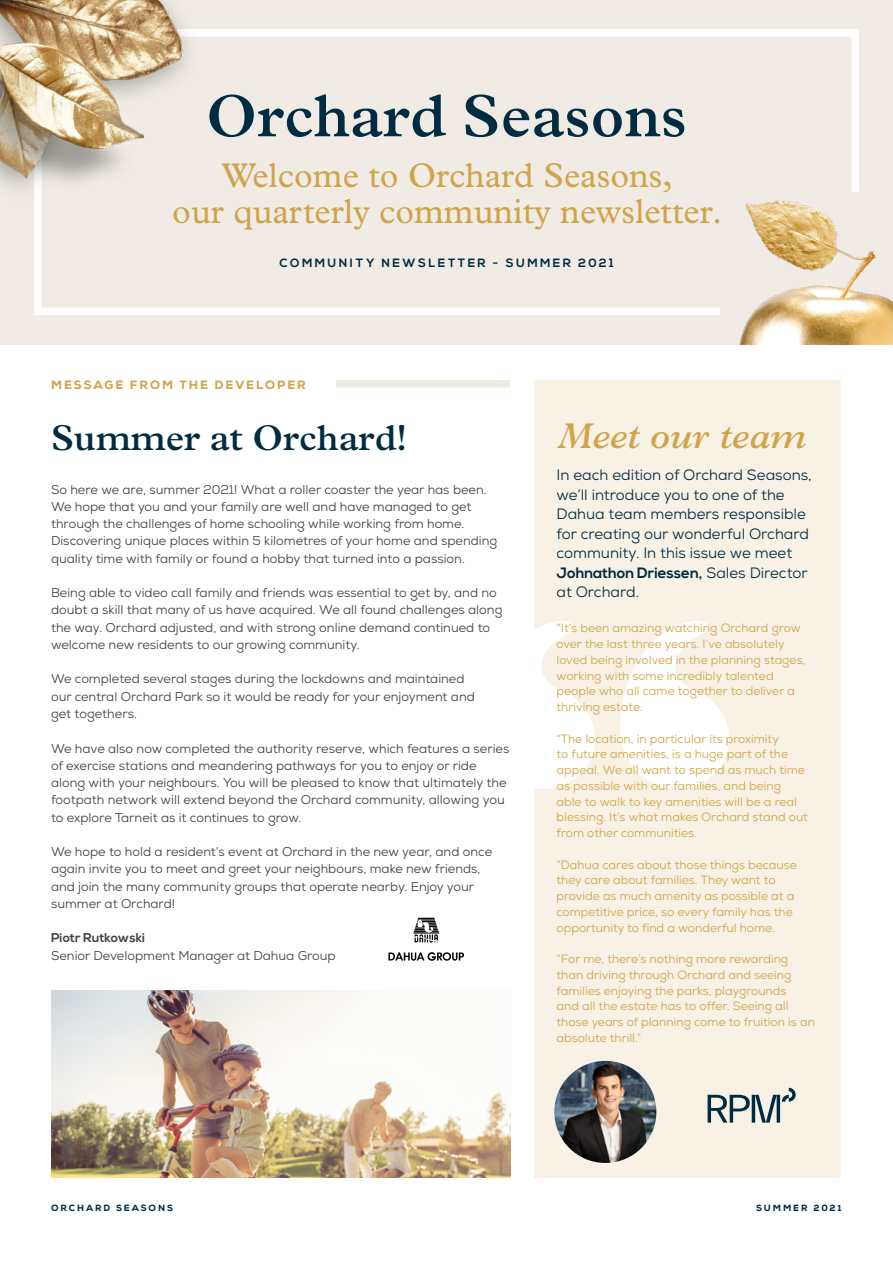
<style>
.page{position:relative;width:893px;height:1263px;background:#fff}
.page>*{position:absolute;margin:0;border:0;box-sizing:border-box;transform-origin:0 0}
.t1{font:600 60px "Plantin";color:#002c41}
.t2{font:600 36px "Plantin";color:#002c41}
.t3{font:italic 600 36px "Plantin";color:#d0a448}
.t4{font:34.5px/36px "Plantin";color:#d0a448;text-align:center}
.t5{font:15px/19.5px "Nexa";color:#002c41}
.t6{font:12.75px/17.2px "Nexa";color:#414042}
.t7{font:700 12.75px "Nexa";color:#414042}
.t8{font:12px/15.8px "Nexa";color:#d0a448}
.t9{font:700 12px "Nexa";letter-spacing:.2em;color:#002c41}
.t10{font:800 12px "Nexa";letter-spacing:.165em;color:#d0a448}
.t11{font:800 9px "Nexa";letter-spacing:.215em;color:#002c41}
.s1{font-weight:700}
</style>
<div class="page">
<div style="left:534px;top:380px;width:307px;height:798px;background:#f8f1e6"></div>
<div style="left:0;top:0;width:893px;height:344px;background:#f0ebe4"></div>
<img style="left:554px;top:1061px;width:102px;height:102px;border-radius:51px">
<svg style="left:617px;top:619px;width:122px;height:182px"></svg>
<svg style="left:534px;top:619px;width:71px;height:182px"></svg>
<svg style="left:34px;top:29px;width:825px;height:286px"></svg>
<img style="left:0;top:0;width:211px;height:214px">
<img style="left:715px;top:192px;width:178px;height:152px">
<img style="left:51px;top:990px;width:459px;height:188px">
<div style="left:336px;top:380px;width:174px;height:8px;background:#f0ebe4"></div>
<svg style="left:413px;top:918px;width:26px;height:24px"></svg>
<svg style="left:388px;top:952px;width:76px;height:9px"></svg>
<svg style="left:708px;top:1088px;width:88px;height:35px;background:#acb5b3"></svg>
<h1 class="t1" style="left:206px;top:81px;width:482px">Orchard Seasons</h1>
<h3 class="t4" style="left:172px;top:157px;width:551px">Welcome to Orchard Seasons,<br>our quarterly community newsletter.</h3>
<p class="t9" style="left:279px;top:255px;width:335px">COMMUNITY NEWSLETTER - SUMMER 2021</p>
<p class="t10" style="left:51px;top:377px;width:256px">MESSAGE FROM THE DEVELOPER</p>
<h2 class="t2" style="left:51px;top:417px;width:357px">Summer at Orchard!</h2>
<p class="t6" style="left:51px;top:481px;width:448px">So here we are, summer 2021! What a roller coaster the year has been.<br>We hope that you and your family are well and have managed to get through the challenges of home schooling while working from home.<br>Discovering unique places within 5 kilometres of your home and spending quality time with family or found a hobby that turned into a passion.</p>
<p class="t6" style="left:51px;top:584px;width:453px">Being able to video call family and friends was essential to get by, and no doubt a skill that many of us have acquired. We all found challenges along the way. Orchard adjusted, and with strong online demand continued to welcome new residents to our growing community.</p>
<p class="t6" style="left:51px;top:670px;width:425px">We completed several stages during the lockdowns and maintained our central Orchard Park so it would be ready for your enjoyment and get togethers.</p>
<p class="t6" style="left:51px;top:739px;width:460px">We have also now completed the authority reserve, which features a series of exercise stations and meandering pathways for you to enjoy or ride along with your neighbours. You will be pleased to know that ultimately the footpath network will extend beyond the Orchard community, allowing you to explore Tarneit as it continues to grow.</p>
<p class="t6" style="left:51px;top:843px;width:443px">We hope to hold a resident’s event at Orchard in the new year, and once again invite you to meet and greet your neighbours, make new friends, and join the many community groups that operate nearby. Enjoy your summer at Orchard!</p>
<p class="t7" style="left:51px;top:930px;width:96px">Piotr Rutkowski</p>
<p class="t6" style="left:51px;top:946px;width:286px">Senior Development Manager at Dahua Group</p>
<h2 class="t3" style="left:558px;top:415px;width:249px">Meet our team</h2>
<p class="t5" style="left:557px;top:465px;width:257px">In each edition of Orchard Seasons, we’ll introduce you to one of the<br>Dahua team members responsible for creating our wonderful Orchard community. In this issue we meet<br><span class="s1">Johnathon Driessen,</span> Sales Director at Orchard.</p>
<p class="t8" style="left:557px;top:620px;width:250px">“It’s been amazing watching Orchard grow over the last three years. I’ve absolutely loved being involved in the planning stages, working with some incredibly talented people who all came together to deliver a thriving estate.</p>
<p class="t8" style="left:557px;top:731px;width:253px">“The location, in particular its proximity<br>to future amenities, is a huge part of the appeal. We all want to spend as much time as possible with our families, and being able to walk to key amenities will be a real blessing. It’s what makes Orchard stand out from other communities.</p>
<p class="t8" style="left:557px;top:857px;width:242px">“Dahua cares about those things because they care about families. They want to provide as much amenity as possible at a competitive price, so every family has the opportunity to find a wonderful home.</p>
<p class="t8" style="left:557px;top:951px;width:260px">“For me, there’s nothing more rewarding than driving through Orchard and seeing families enjoying the parks, playgrounds<br>and all the estate has to offer. Seeing all those years of planning come to fruition is an absolute thrill.”</p>
<p class="t11" style="left:51px;top:1202px;width:123px">ORCHARD SEASONS</p>
<p class="t11" style="left:756px;top:1202px;width:87px">SUMMER 2021</p>
</div>
